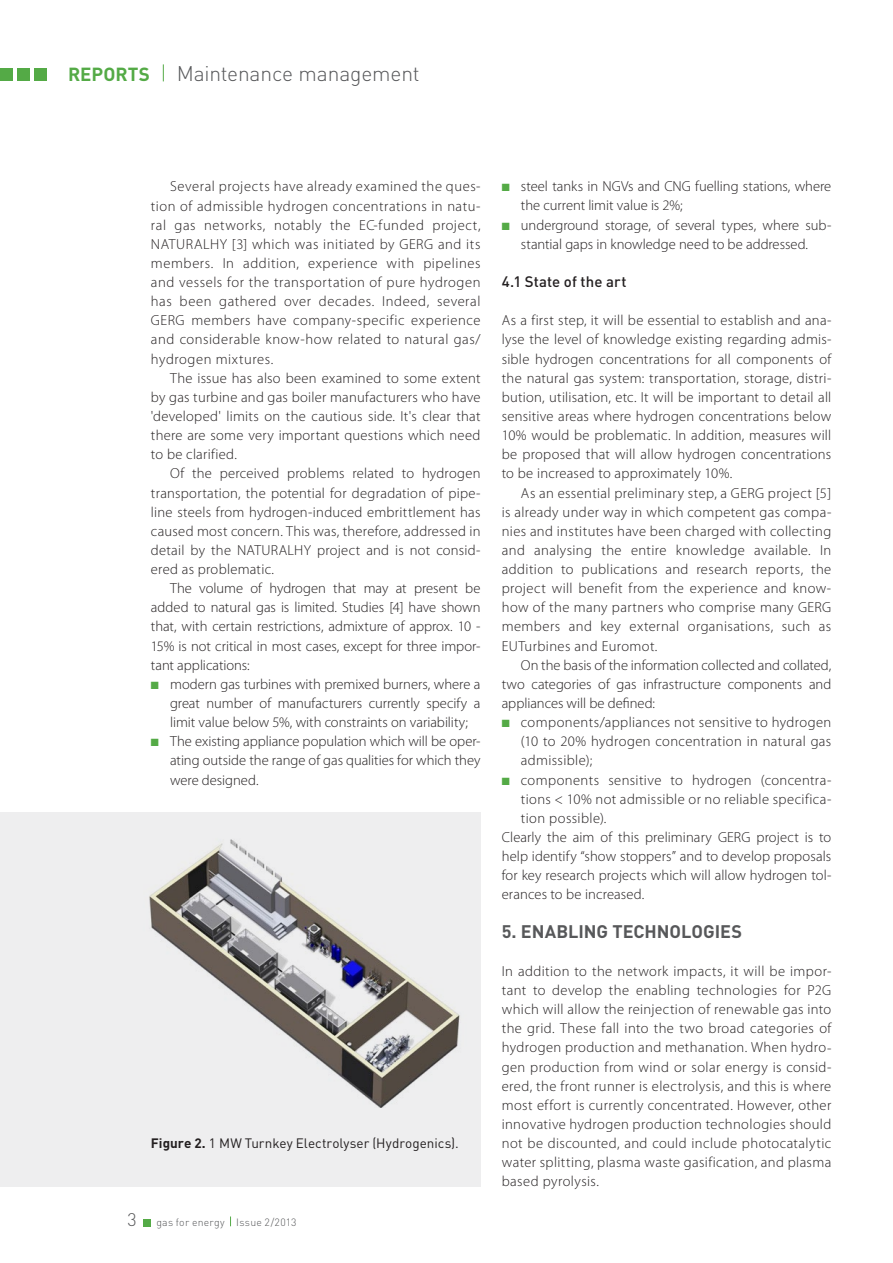
<style>
.page{position:relative;width:893px;height:1263px;background:#fff}
.page>*{position:absolute;margin:0;border:0;box-sizing:border-box;transform-origin:0 0}
.t1{font:300 21px "DIN";letter-spacing:-.01em;color:#57585a}
.t2{font:700 18.75px "DIN";letter-spacing:.005em;color:#54aa46}
.t3{font:700 18px "DIN";color:#57585a}
.t4{font:300 18px "DIN";color:#57585a}
.t5{font:500 15px "DIN";letter-spacing:.005em;color:#231f20}
.t6{font:300 14.55px/19.2px "Myriad Pro";letter-spacing:.01em;color:#231f20;text-align:justify}
.t7{font:300 14.55px "Myriad Pro";letter-spacing:.03em;color:#231f20}
.t8{font:13.5px "DIN";letter-spacing:.005em;color:#231f20}
.t9{font:300 10.5px "DIN";letter-spacing:.02em;color:#57585a}
.s1{color:#54aa46}
.s2{font-weight:700}
</style>
<div class="page">
<div style="left:143px;top:1219px;width:7px;height:7px;background:#54aa46"></div>
<div style="left:0;top:68px;width:13px;height:13px;background:#54aa46"></div>
<div style="left:17px;top:68px;width:13px;height:13px;background:#54aa46"></div>
<div style="left:34px;top:68px;width:13px;height:13px;background:#54aa46"></div>
<svg style="left:163px;top:64px;width:1px;height:17px"></svg>
<div style="left:0;top:812px;width:480px;height:374px;background:#eeeeef"></div>
<img style="left:149px;top:827px;width:332px;height:280px">
<p class="t2" style="left:68px;top:62px;width:83px">REPORTS</p>
<h1 class="t1" style="left:177px;top:60px;width:244px">Maintenance management</h1>
<p class="t6" style="left:151px;top:177px;width:331px;text-indent:19px">Several projects have already examined the ques&shy;tion of admissible hydrogen concentrations in natu&shy;ral gas networks, notably the EC-funded project, NATURALHY [3] which was initiated by GERG and its members. In addition, experience with pipelines and vessels for the transportation of pure hydrogen has been gathered over decades. Indeed, several GERG members have company-specific experience and considerable know-how related to natural gas/ hydrogen mixtures.</p>
<p class="t6" style="left:151px;top:368px;width:331px;text-indent:19px">The issue has also been examined to some extent by gas turbine and gas boiler manufacturers who have 'developed' limits on the cautious side. It's clear that there are some very important questions which need to be clarified.</p>
<p class="t6" style="left:151px;top:464px;width:331px;text-indent:19px">Of the perceived problems related to hydrogen transportation, the potential for degradation of pipe&shy;line steels from hydrogen-induced embrittlement has caused most concern. This was, therefore, addressed in detail by the NATURALHY project and is not consid&shy;ered as problematic.</p>
<p class="t6" style="left:151px;top:579px;width:331px;text-indent:19px">The volume of hydrogen that may at present be added to natural gas is limited. Studies [4] have shown that, with certain restrictions, admixture of approx. 10 - 15% is not critical in most cases, except for three impor&shy;tant applications:</p>
<p class="t6" style="left:170px;top:675px;width:312px;text-indent:-19px"><span class="s1">■</span> modern gas turbines with premixed burners, where a great number of manufacturers currently specify a limit value below 5%, with constraints on variability;</p>
<p class="t6" style="left:170px;top:732px;width:312px;text-indent:-19px"><span class="s1">■</span> The existing appliance population which will be oper&shy;ating outside the range of gas qualities for which they were designed.</p>
<p class="t8" style="left:151px;top:1135px;width:309px"><span class="s2">FIGURE 2.</span> 1 MW Turnkey Electrolyser (Hydrogenics).</p>
<p class="t4" style="left:128px;top:1209px;width:11px">3</p>
<p class="t9" style="left:156px;top:1216px;width:142px">gas for energy Issue 2/2013</p>
<p class="t6" style="left:521px;top:177px;width:312px;text-indent:-19px"><span class="s1">■</span> steel tanks in NGVs and CNG fuelling stations, where the current limit value is 2%;</p>
<p class="t6" style="left:502px;top:215px;width:331px;text-align:center"><span class="s1">■</span> underground storage, of several types, where sub&shy;stantial gaps in knowledge need to be addressed.</p>
<p class="t5" style="left:502px;top:272px;width:126px">4.1 State of the art</p>
<p class="t6" style="left:502px;top:311px;width:331px">As a first step, it will be essential to establish and ana&shy;lyse the level of knowledge existing regarding admis&shy;sible hydrogen concentrations for all components of the natural gas system: transportation, storage, distri&shy;bution, utilisation, etc. It will be important to detail all sensitive areas where hydrogen concentrations below 10% would be problematic. In addition, measures will be proposed that will allow hydrogen concentrations to be increased to approximately 10%.</p>
<p class="t6" style="left:502px;top:483px;width:331px;text-indent:19px">As an essential preliminary step, a GERG project [5] is already under way in which competent gas compa&shy;nies and institutes have been charged with collecting and analysing the entire knowledge available. In addition to publications and research reports, the project will benefit from the experience and know&shy;how of the many partners who comprise many GERG members and key external organisations, such as EUTurbines and Euromot.</p>
<p class="t6" style="left:502px;top:655px;width:331px;text-indent:19px">On the basis of the information collected and collated, two categories of gas infrastructure components and appliances will be defined:</p>
<p class="t6" style="left:521px;top:713px;width:312px;text-indent:-19px"><span class="s1">■</span> components/appliances not sensitive to hydrogen (10 to 20% hydrogen concentration in natural gas admissible);</p>
<p class="t6" style="left:502px;top:770px;width:331px"><span class="s1">■</span> components sensitive to hydrogen (concentra-</p>
<p class="t6" style="left:521px;top:789px;width:312px">tions &lt; 10% not admissible or no reliable specifica-</p>
<p class="t7" style="left:521px;top:810px;width:87px">tion possible).</p>
<p class="t6" style="left:502px;top:828px;width:331px">Clearly the aim of this preliminary GERG project is to</p>
<p class="t6" style="left:502px;top:847px;width:331px">help identify “show stoppers” and to develop proposals</p>
<p class="t6" style="left:502px;top:866px;width:331px">for key research projects which will allow hydrogen tol-</p>
<p class="t6" style="left:502px;top:885px;width:144px">erances to be increased.</p>
<p class="t3" style="left:502px;top:919px;width:242px">5. ENABLI NG TECHNOLOGI ES</p>
<p class="t6" style="left:502px;top:962px;width:331px">In addition to the network impacts, it will be impor&shy;tant to develop the enabling technologies for P2G which will allow the reinjection of renewable gas into the grid. These fall into the two broad categories of hydrogen production and methanation. When hydro&shy;gen production from wind or solar energy is consid&shy;ered, the front runner is electrolysis, and this is where most effort is currently concentrated. However, other innovative hydrogen production technologies should not be discounted, and could include photocatalytic water splitting, plasma waste gasification, and plasma based pyrolysis.</p>
</div>
